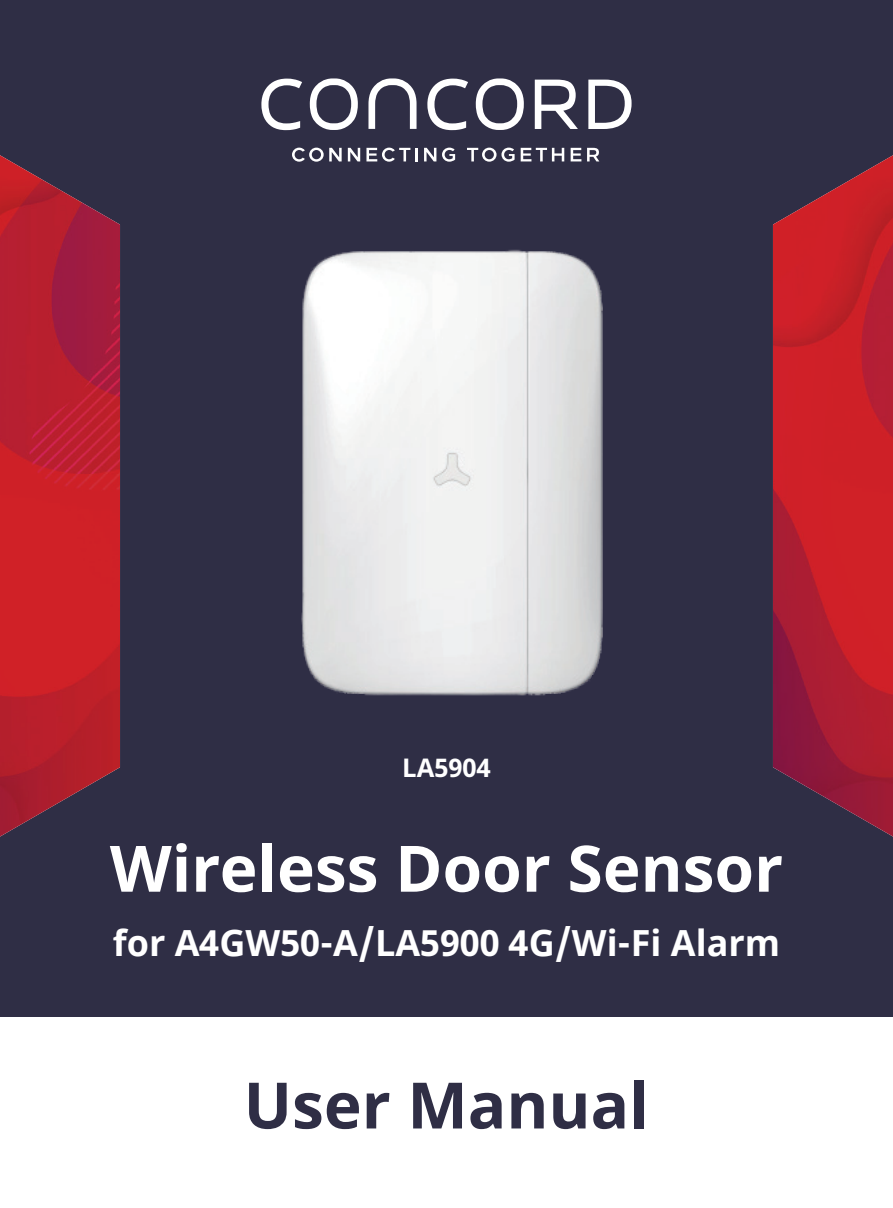
<style>
.page{position:relative;width:893px;height:1208px;background:#fff}
.page>*{position:absolute;margin:0;border:0;box-sizing:border-box;transform-origin:0 0}
.t1{font:700 63.9px "Noto Sans";color:#fff}
.t2{font:700 63.9px "Noto Sans";color:#2f2e45}
.t3{font:700 36px "Noto Sans";color:#fff}
.t4{font:700 25.5px "Noto Sans";color:#fff}
</style>
<div class="page">
<div style="left:0;top:0;width:893px;height:1016px;background:#2f2e45"></div>
<img style="left:0;top:155px;width:120px;height:681px">
<img style="left:773px;top:155px;width:120px;height:681px">
<img style="left:301px;top:249px;width:302px;height:447px">
<svg style="left:292px;top:148px;width:50px;height:14px"></svg>
<svg style="left:348px;top:148px;width:12px;height:13px"></svg>
<svg style="left:366px;top:148px;width:52px;height:14px"></svg>
<svg style="left:424px;top:148px;width:12px;height:13px"></svg>
<svg style="left:442px;top:148px;width:13px;height:14px"></svg>
<svg style="left:467px;top:148px;width:48px;height:14px"></svg>
<svg style="left:521px;top:148px;width:43px;height:13px"></svg>
<svg style="left:571px;top:148px;width:10px;height:13px"></svg>
<svg style="left:587px;top:148px;width:12px;height:13px"></svg>
<svg style="left:535px;top:80px;width:43px;height:49px"></svg>
<svg style="left:588px;top:80px;width:44px;height:49px"></svg>
<svg style="left:310px;top:78px;width:48px;height:52px"></svg>
<svg style="left:476px;top:78px;width:48px;height:52px"></svg>
<svg style="left:368px;top:78px;width:49px;height:51px"></svg>
<svg style="left:261px;top:79px;width:41px;height:51px"></svg>
<svg style="left:427px;top:79px;width:41px;height:51px"></svg>
<p class="t4" style="left:402px;top:749px;width:90px">LA5904</p>
<p class="t1" style="left:110px;top:823px;width:675px">Wireless Door Sensor</p>
<p class="t3" style="left:113px;top:917px;width:669px">for A4GW50-A/LA5900 4G/Wi-Fi Alarm</p>
<p class="t2" style="left:244px;top:1060px;width:407px">User Manual</p>
</div>
